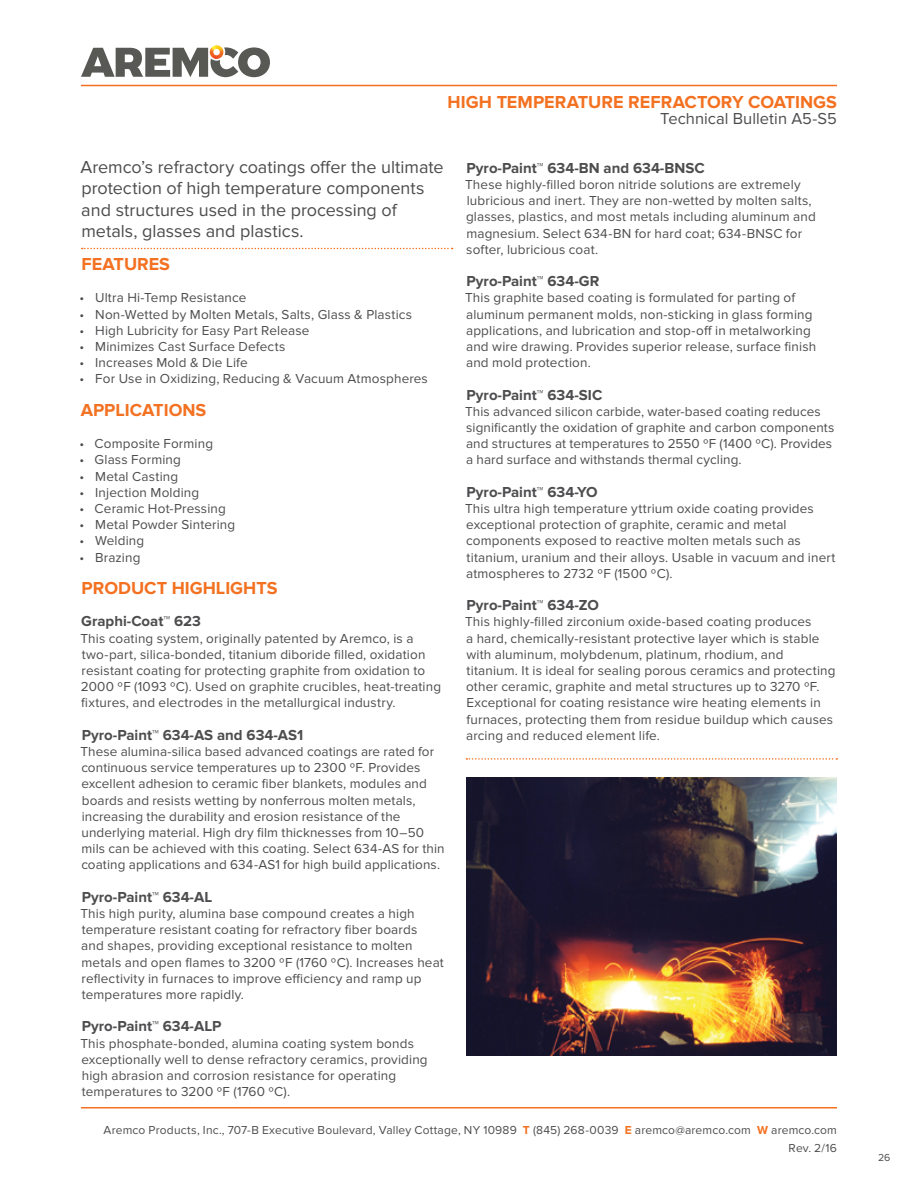
<style>
.page{position:relative;width:918px;height:1188px;background:#fff}
.page>*{position:absolute;margin:0;border:0;box-sizing:border-box;transform-origin:0 0}
.t1{font:18px/21.6px "Proxima Nova";color:#4d4d4f}
.t2{font:700 18px "Proxima Nova";color:#f37121}
.t3{font:16.5px "Proxima Nova";color:#4d4d4f}
.t4{font:700 15px "Proxima Nova";color:#4d4d4f}
.t5{font:13.5px/16.2px "Proxima Nova";letter-spacing:.01em;color:#4d4d4f}
.t6{font:12px/17.7px "Proxima Nova";letter-spacing:.015em;color:#4d4d4f;text-align:right}
.t7{font:10.5px "Proxima Nova";color:#4d4d4f}
.s1{font-weight:700;color:#f37121}
</style>
<div class="page">
<hr style="left:81px;top:85px;width:756px;height:1px;background:#f37121">
<hr style="left:81px;top:1107px;width:756px;height:1px;background:#f37121">
<svg style="left:466px;top:758px;width:371px;height:2px"></svg>
<svg style="left:82px;top:248px;width:371px;height:1px"></svg>
<img style="left:466px;top:778px;width:371px;height:277px">
<svg style="left:81px;top:45px;width:189px;height:32px"></svg>
<h1 class="t2" style="left:448px;top:92px;width:391px">HIGH TEMPERATURE REFRACTORY COATINGS</h1>
<p class="t3" style="left:660px;top:109px;width:178px">Technical Bulletin A5-S5</p>
<h1 class="t1" style="left:80px;top:156px;width:365px">Aremco’s refractory coatings offer the ultimate protection of high temperature components and structures used in the processing of metals, glasses and plastics.</h1>
<h1 class="t2" style="left:82px;top:254px;width:90px">FEATURES</h1>
<p class="t5" style="left:79px;top:290px;width:169px">• Ultra Hi-Temp Resistance</p>
<p class="t5" style="left:79px;top:306px;width:334px">• Non-Wetted by Molten Metals, Salts, Glass &amp; Plastics</p>
<p class="t5" style="left:79px;top:322px;width:231px">• High Lubricity for Easy Part Release</p>
<p class="t5" style="left:79px;top:339px;width:208px">• Minimizes Cast Surface Defects</p>
<p class="t5" style="left:79px;top:355px;width:170px">• Increases Mold &amp; Die Life</p>
<p class="t5" style="left:79px;top:371px;width:350px">• For Use in Oxidizing, Reducing &amp; Vacuum Atmospheres</p>
<h1 class="t2" style="left:81px;top:399px;width:127px">APPLICATIONS</h1>
<p class="t5" style="left:79px;top:436px;width:135px">• Composite Forming</p>
<p class="t5" style="left:79px;top:452px;width:103px">• Glass Forming</p>
<p class="t5" style="left:79px;top:468px;width:100px">• Metal Casting</p>
<p class="t5" style="left:79px;top:484px;width:121px">• Injection Molding</p>
<p class="t5" style="left:79px;top:501px;width:148px">• Ceramic Hot-Pressing</p>
<p class="t5" style="left:79px;top:517px;width:157px">• Metal Powder Sintering</p>
<p class="t5" style="left:79px;top:533px;width:66px">• Welding</p>
<p class="t5" style="left:79px;top:549px;width:63px">• Brazing</p>
<h1 class="t2" style="left:82px;top:578px;width:197px">PRODUCT HIGHLIGHTS</h1>
<p class="t4" style="left:81px;top:613px;width:121px">Graphi-Coat™ 623</p>
<p class="t5" style="left:80px;top:630px;width:362px">This coating system, originally patented by Aremco, is a two-part, silica-bonded, titanium diboride filled, oxidation resistant coating for protecting graphite from oxidation to 2000 ºF (1093 ºC). Used on graphite crucibles, heat-treating fixtures, and electrodes in the metallurgical industry.</p>
<p class="t4" style="left:82px;top:726px;width:223px">Pyro-Paint™ 634-AS and 634-AS1</p>
<p class="t5" style="left:80px;top:744px;width:366px">These alumina-silica based advanced coatings are rated for continuous service temperatures up to 2300 ºF. Provides excellent adhesion to ceramic fiber blankets, modules and boards and resists wetting by nonferrous molten metals, increasing the durability and erosion resistance of the underlying material. High dry film thicknesses from 10–50 mils can be achieved with this coating. Select 634-AS for thin coating applications and 634-AS1 for high build applications.</p>
<p class="t4" style="left:82px;top:888px;width:132px">Pyro-Paint™ 634-AL</p>
<p class="t5" style="left:80px;top:906px;width:365px">This high purity, alumina base compound creates a high temperature resistant coating for refractory fiber boards<br>and shapes, providing exceptional resistance to molten metals and open flames to 3200 ºF (1760 ºC). Increases heat reflectivity in furnaces to improve efficiency and ramp up temperatures more rapidly.</p>
<p class="t4" style="left:82px;top:1018px;width:141px">Pyro-Paint™ 634-ALP</p>
<p class="t5" style="left:80px;top:1035px;width:349px">This phosphate-bonded, alumina coating system bonds exceptionally well to dense refractory ceramics, providing high abrasion and corrosion resistance for operating temperatures to 3200 ºF (1760 ºC).</p>
<p class="t4" style="left:467px;top:159px;width:240px">Pyro-Paint™ 634-BN and 634-BNSC</p>
<p class="t5" style="left:465px;top:177px;width:352px">These highly-filled boron nitride solutions are extremely lubricious and inert. They are non-wetted by molten salts, glasses, plastics, and most metals including aluminum and magnesium. Select 634-BN for hard coat; 634-BNSC for softer, lubricious coat.</p>
<p class="t4" style="left:467px;top:273px;width:134px">Pyro-Paint™ 634-GR</p>
<p class="t5" style="left:465px;top:290px;width:353px">This graphite based coating is formulated for parting of aluminum permanent molds, non-sticking in glass forming applications, and lubrication and stop-off in metalworking and wire drawing. Provides superior release, surface finish and mold protection.</p>
<p class="t4" style="left:467px;top:386px;width:137px">Pyro-Paint™ 634-SIC</p>
<p class="t5" style="left:465px;top:403px;width:371px">This advanced silicon carbide, water-based coating reduces significantly the oxidation of graphite and carbon components and structures at temperatures to 2550 ºF (1400 ºC). Provides a hard surface and withstands thermal cycling.</p>
<p class="t4" style="left:467px;top:483px;width:133px">Pyro-Paint™ 634-YO</p>
<p class="t5" style="left:465px;top:501px;width:372px">This ultra high temperature yttrium oxide coating provides exceptional protection of graphite, ceramic and metal components exposed to reactive molten metals such as titanium, uranium and their alloys. Usable in vacuum and inert atmospheres to 2732 ºF (1500 ºC).</p>
<p class="t4" style="left:467px;top:597px;width:134px">Pyro-Paint™ 634-ZO</p>
<p class="t5" style="left:465px;top:614px;width:372px">This highly-filled zirconium oxide-based coating produces<br>a hard, chemically-resistant protective layer which is stable with aluminum, molybdenum, platinum, rhodium, and titanium. It is ideal for sealing porous ceramics and protecting other ceramic, graphite and metal structures up to 3270 ºF.<br>Exceptional for coating resistance wire heating elements in furnaces, protecting them from residue buildup which causes arcing and reduced element life.</p>
<p class="t6" style="left:104px;top:1121px;width:735px">Aremco Products, Inc., 707-B Executive Boulevard, Valley Cottage, NY 10989 <span class="s1">T</span> (845) 268-0039 <span class="s1">E</span> aremco@aremco.com <span class="s1">W</span> aremco.com<br>Rev. 2/16</p>
<p class="t7" style="left:878px;top:1152px;width:14px">26</p>
</div>
